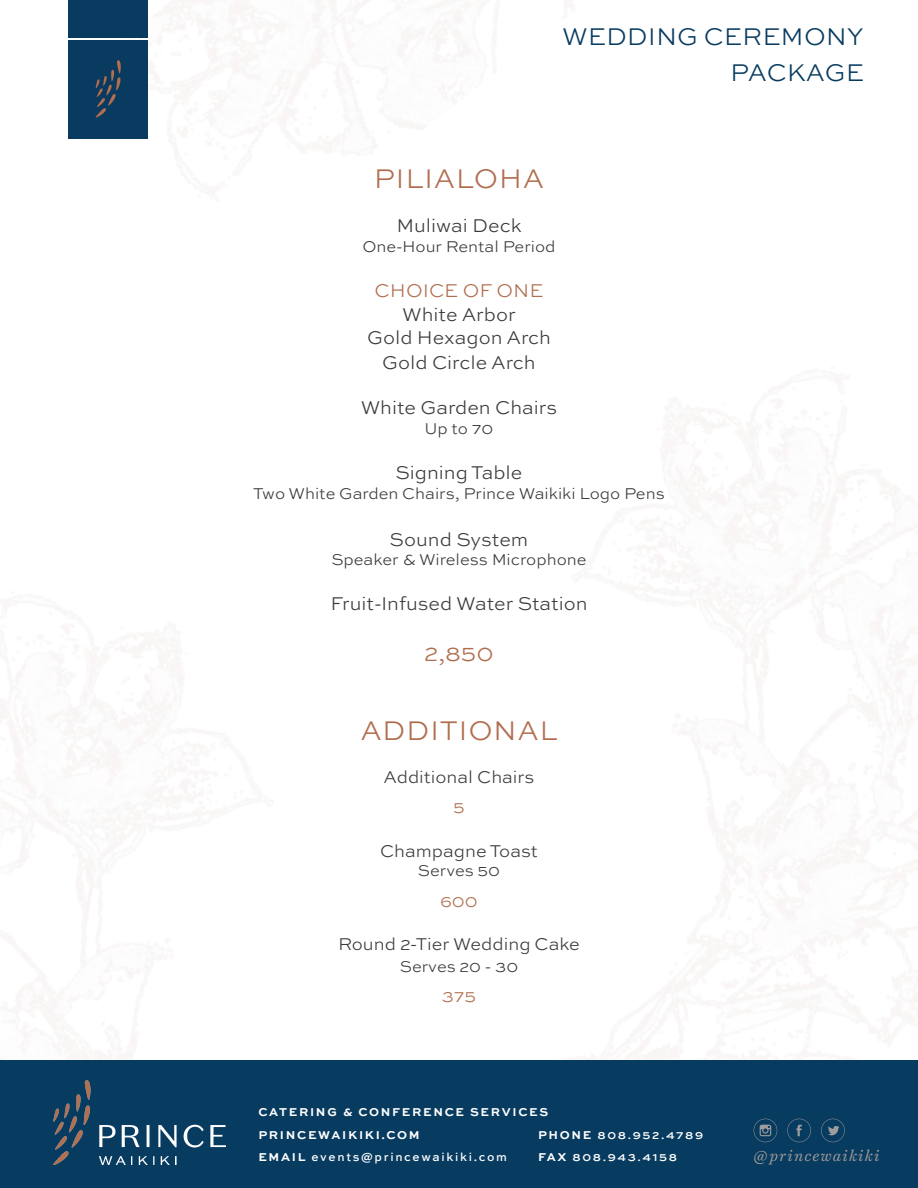
<style>
.page{position:relative;width:918px;height:1188px;background:#fff}
.page>*{position:absolute;margin:0;border:0;box-sizing:border-box;transform-origin:0 0}
.t1{font:300 28.5px "Sweet Sans";letter-spacing:.02em;color:#b16e4f}
.t2{font:300 25.5px "Sweet Sans";color:#083b60}
.t3{font:300 24px "Sweet Sans";color:#b16e4f}
.t4{font:300 19.5px "Sweet Sans";color:#3c3938}
.t5{font:300 19.5px "Sweet Sans";color:#b16e4f}
.t6{font:300 18px "Sweet Sans";color:#3c3938}
.t7{font:300 18px "Sweet Sans";color:#b16e4f}
.t8{font:300 16.5px "Sweet Sans";color:#3c3938}
.t9{font:italic 15px "Harriet Text";letter-spacing:.08em;color:#9e9c9c}
.t10{font:500 12px "Sweet Sans";letter-spacing:.14em;color:#fff}
.t11{font:700 12px "Sweet Sans";letter-spacing:.14em;color:#fff}
.s1{font-weight:700}
</style>
<div class="page">
<img style="left:68px;top:0;width:505px;height:200px">
<img style="left:285px;top:116px;width:633px;height:944px">
<div style="left:69px;top:40px;width:79px;height:100px;background:#093a5f"></div>
<div style="left:69px;top:0;width:79px;height:38px;background:#093a5f"></div>
<svg style="left:95px;top:60px;width:26px;height:58px"></svg>
<div style="left:0;top:1060px;width:918px;height:128px;background:#083b60"></div>
<svg style="left:754px;top:1119px;width:91px;height:23px"></svg>
<img style="left:53px;top:1081px;width:172px;height:84px">
<p class="t2" style="left:562px;top:22px;width:303px">WEDDING CEREMONY</p>
<p class="t2" style="left:730px;top:58px;width:135px">PACKAGE</p>
<p class="t1" style="left:374px;top:162px;width:172px">PILIALOHA</p>
<p class="t4" style="left:396px;top:215px;width:127px">Muliwai Deck</p>
<p class="t8" style="left:362px;top:237px;width:195px">One-Hour Rental Period</p>
<p class="t5" style="left:375px;top:280px;width:170px">CHOICE OF ONE</p>
<p class="t4" style="left:402px;top:303px;width:115px">White Arbor</p>
<p class="t4" style="left:367px;top:326px;width:185px">Gold Hexagon Arch</p>
<p class="t4" style="left:382px;top:352px;width:155px">Gold Circle Arch</p>
<p class="t4" style="left:361px;top:397px;width:198px">White Garden Chairs</p>
<p class="t8" style="left:425px;top:419px;width:70px">Up to 70</p>
<p class="t4" style="left:395px;top:461px;width:129px">Signing Table</p>
<p class="t8" style="left:253px;top:484px;width:413px">Two White Garden Chairs, Prince Waikiki Logo Pens</p>
<p class="t4" style="left:390px;top:528px;width:140px">Sound System</p>
<p class="t8" style="left:331px;top:551px;width:257px">Speaker &amp; Wireless Microphone</p>
<p class="t4" style="left:330px;top:593px;width:259px">Fruit-Infused Water Station</p>
<p class="t3" style="left:424px;top:639px;width:71px">2,850</p>
<p class="t1" style="left:360px;top:714px;width:199px">ADDITIONAL</p>
<p class="t6" style="left:384px;top:767px;width:152px">Additional Chairs</p>
<p class="t7" style="left:453px;top:797px;width:13px">5</p>
<p class="t6" style="left:380px;top:840px;width:159px">Champagne Toast</p>
<p class="t8" style="left:418px;top:862px;width:84px">Serves 50</p>
<p class="t7" style="left:440px;top:891px;width:39px">600</p>
<p class="t6" style="left:338px;top:934px;width:243px">Round 2-Tier Wedding Cake</p>
<p class="t8" style="left:400px;top:957px;width:120px">Serves 20 - 30</p>
<p class="t7" style="left:442px;top:986px;width:36px">375</p>
<p class="t11" style="left:258px;top:1105px;width:291px">CATERING &amp; CONFERENCE SERVICES</p>
<p class="t11" style="left:258px;top:1128px;width:163px">PRINCEWAIKIKI.COM</p>
<p class="t10" style="left:258px;top:1150px;width:250px"><span class="s1">EMAIL</span> events@princewaikiki.com</p>
<p class="t10" style="left:538px;top:1128px;width:167px"><span class="s1">PHONE</span> 808.952.4789</p>
<p class="t10" style="left:538px;top:1150px;width:141px"><span class="s1">FAX</span> 808.943.4158</p>
<p class="t9" style="left:754px;top:1145px;width:127px">@princewaikiki</p>
</div>
